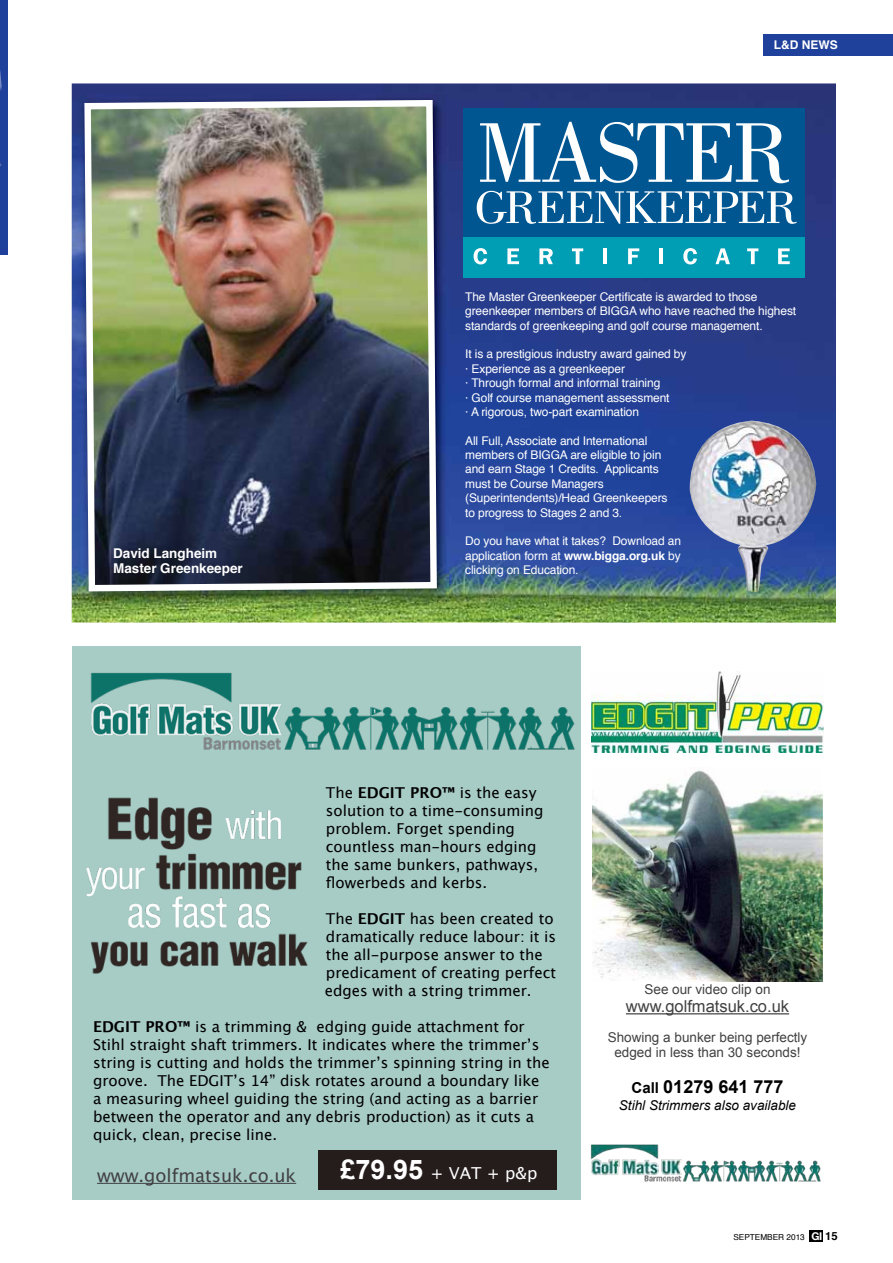
<style>
.page{position:relative;width:893px;height:1263px;background:#fff}
.page>*{position:absolute;margin:0;border:0;box-sizing:border-box;transform-origin:0 0}
.t1{font:18px "Lucida Grande";color:#414143}
.t2{font:700 18px "Arial";color:#000}
.t3{font:16.5px "Arial";color:#414143}
.t4{font:16.5px "Lucida Grande";color:#fff}
.t5{font:15px/18px "Lucida Grande";color:#000}
.t6{font:13.5px/15px "Arial";color:#414143;text-align:center}
.t7{font:700 13.5px/15px "Helvetica";color:#fff}
.t8{font:italic 13.5px "Arial";color:#000}
.t9{font:12px/14.4px "Helvetica";letter-spacing:-.01em;color:#fff}
.t10{font:700 12px "Helvetica";color:#fff}
.t11{font:8.25px "Helvetica";color:#000}
.s1{font-weight:700}
.s2{font-family:"Arial";font-weight:700;font-size:27px}
.s3{font-size:15px}
.s4{font-family:"Helvetica Neue";font-weight:700;font-size:10.8px;color:#fff}
.s5{font-weight:700;font-size:11.25px}
</style>
<div class="page">
<div style="left:809px;top:1230px;width:14px;height:11px;background:#000"></div>
<div style="left:0;top:0;width:8px;height:254px;background:#20419b"></div>
<img style="left:0;top:70px;width:2px;height:96px">
<div style="left:763px;top:34px;width:130px;height:21px;background:#20419b"></div>
<div style="left:72px;top:646px;width:509px;height:553px;background:#a7cbc5"></div>
<img style="left:593px;top:770px;width:229px;height:212px">
<div style="left:318px;top:1150px;width:239px;height:39px;background:#241d1c"></div>
<hr style="left:626px;top:1013px;width:163px;height:1px;background:#414143">
<img style="left:590px;top:1144px;width:231px;height:38px">
<img style="left:91px;top:672px;width:484px;height:78px">
<img style="left:86px;top:797px;width:222px;height:177px">
<img style="left:591px;top:671px;width:233px;height:81px">
<hr style="left:97px;top:1183px;width:199px;height:1px;background:#414143">
<img style="left:72px;top:83px;width:764px;height:539px">
<div style="left:463px;top:108px;width:342px;height:129px;background:#005691"></div>
<div style="left:463px;top:237px;width:342px;height:40px;background:#009eb5"></div>
<svg style="left:480px;top:122px;width:309px;height:61px"></svg>
<svg style="left:477px;top:191px;width:319px;height:33px"></svg>
<svg style="left:473px;top:248px;width:14px;height:16px"></svg>
<svg style="left:507px;top:248px;width:12px;height:16px"></svg>
<svg style="left:539px;top:248px;width:14px;height:16px"></svg>
<svg style="left:572px;top:248px;width:11px;height:16px"></svg>
<hr style="left:603px;top:248px;width:4px;height:16px;background:#fff">
<svg style="left:628px;top:248px;width:11px;height:16px"></svg>
<hr style="left:659px;top:248px;width:4px;height:16px;background:#fff">
<svg style="left:683px;top:248px;width:14px;height:16px"></svg>
<svg style="left:715px;top:248px;width:15px;height:16px"></svg>
<svg style="left:747px;top:248px;width:11px;height:16px"></svg>
<svg style="left:778px;top:248px;width:11px;height:16px"></svg>
<img style="left:689px;top:421px;width:128px;height:174px">
<img style="left:79px;top:95px;width:369px;height:508px">
<img style="left:81px;top:97px;width:359px;height:498px">
<p class="t7" style="left:113px;top:546px;width:131px">David Langheim<br>Master Greenkeeper</p>
<p class="t10" style="left:773px;top:35px;width:65px">L&amp;D NEWS</p>
<p class="t9" style="left:465px;top:290px;width:332px">The Master Greenkeeper Certificate is awarded to those greenkeeper members of BIGGA who have reached the highest standards of greenkeeping and golf course management.</p>
<p class="t9" style="left:465px;top:347px;width:223px">It is a prestigious industry award gained by · Experience as a greenkeeper<br>· Through formal and informal training<br>· Golf course management assessment<br>· A rigorous, two-part examination</p>
<p class="t9" style="left:465px;top:434px;width:204px">All Full, Associate and International members of BIGGA are eligible to join and earn Stage 1 Credits. Applicants must be Course Managers (Superintendents)/Head Greenkeepers to progress to Stages 2 and 3.</p>
<p class="t9" style="left:465px;top:534px;width:217px;text-align:justify">Do you have what it takes? Download an application form at <span class="s1">www.bigga.org.uk</span> by clicking on Education.</p>
<p class="t5" style="left:326px;top:784px;width:219px">The <span class="s1">EDGIT PRO™</span> is the easy solution to a time-consuming problem. Forget spending countless man-hours edging the same bunkers, pathways, flowerbeds and kerbs.</p>
<p class="t5" style="left:325px;top:910px;width:233px">The <span class="s1">EDGIT</span> has been created to dramatically reduce labour: it is the all-purpose answer to the predicament of creating perfect edges with a string trimmer.</p>
<p class="t5" style="left:93px;top:1018px;width:458px"><span class="s1">EDGIT PRO™</span> is a trimming &amp; edging guide attachment for Stihl straight shaft trimmers. It indicates where the trimmer’s string is cutting and holds the trimmer’s spinning string in the groove. The EDGIT’s 14” disk rotates around a boundary like a measuring wheel guiding the string (and acting as a barrier between the operator and any debris production) as it cuts a quick, clean, precise line.</p>
<p class="t4" style="left:340px;top:1163px;width:198px"><span class="s2">£79.95</span> + VAT + p&amp;p</p>
<p class="t1" style="left:97px;top:1165px;width:201px">www.golfmatsuk.co.uk</p>
<p class="t6" style="left:644px;top:982px;width:128px">See our video clip on</p>
<p class="t3" style="left:626px;top:996px;width:165px">www.golfmatsuk.co.uk</p>
<p class="t6" style="left:607px;top:1030px;width:201px">Showing a bunker being perfectly edged in less than 30 seconds!</p>
<p class="t2" style="left:631px;top:1075px;width:153px"><span class="s3">Call</span> 01279 641 777</p>
<p class="t8" style="left:619px;top:1096px;width:179px">Stihl Strimmers also available</p>
<p class="t11" style="left:733px;top:1231px;width:106px">SEPTEMBER 2013 <span class="s4">GI</span> <span class="s5">15</span></p>
</div>
